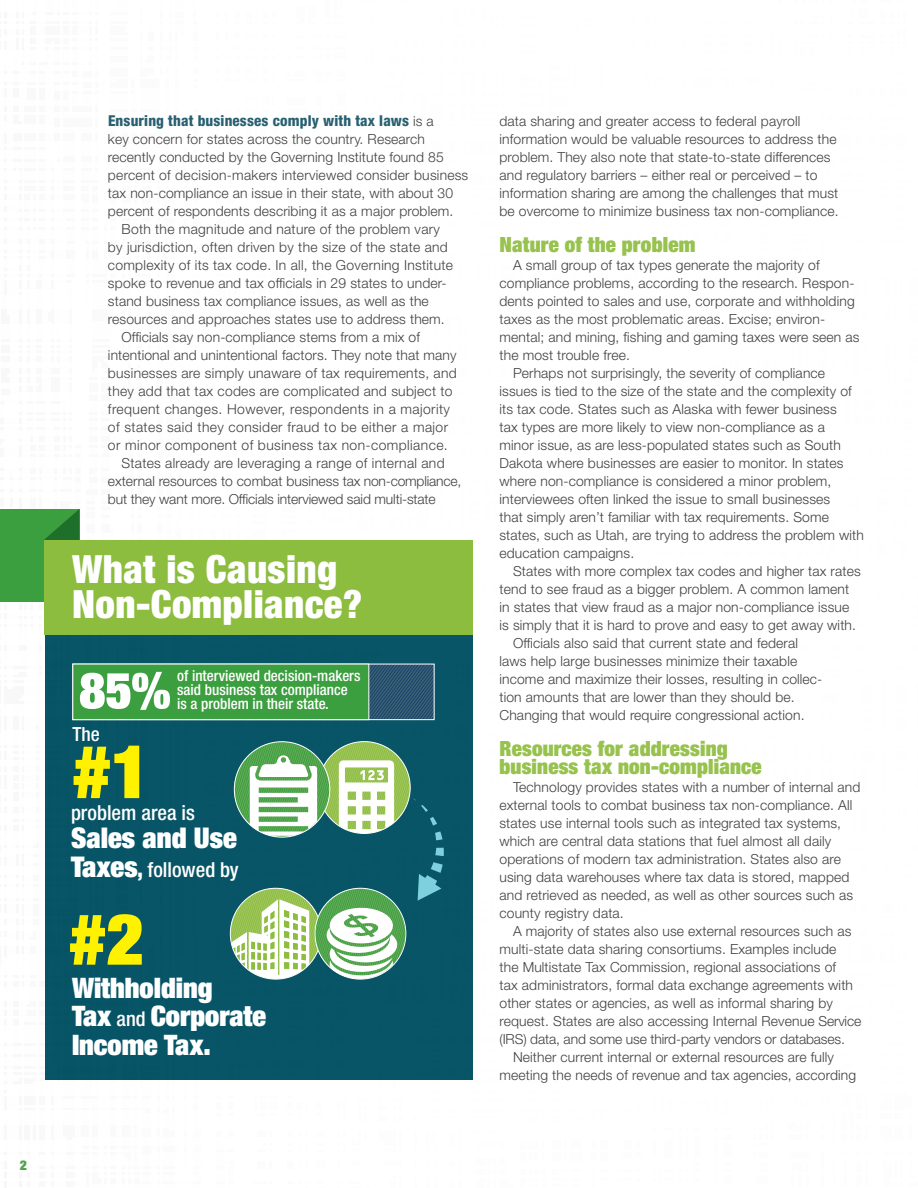
<style>
.page{position:relative;width:918px;height:1188px;background:#fff}
.page>*{position:absolute;margin:0;border:0;box-sizing:border-box;transform-origin:0 0}
.t1{font:900 condensed 74.1px "Helvetica Neue LT Std";color:#fff200}
.t2{font:900 condensed 71.4px "Helvetica Neue LT Std";color:#fff200}
.t3{font:900 condensed 50.25px "Helvetica Neue LT Std";color:#fff}
.t4{font:900 condensed 39px/34.8px "Helvetica Neue LT Std";letter-spacing:.01em;color:#fff}
.t5{font:900 condensed 28.65px "Helvetica Neue LT Std";color:#fff}
.t6{font:900 condensed 28.35px/28.3px "Helvetica Neue LT Std";color:#fff}
.t7{font:900 condensed 21px/18px "Helvetica Neue LT Std";letter-spacing:.01em;color:#97c24e}
.t8{font:500 condensed 20.7px "Helvetica Neue LT Std";color:#fff}
.t9{font:500 condensed 19.5px "Helvetica Neue LT Std";color:#fff}
.t10{font:500 condensed 15.15px/14.4px "Helvetica Neue LT Std";color:#fff}
.t11{font:800 condensed 15px "Helvetica Neue LT Std";letter-spacing:.01em;color:#286071}
.t12{font:300 13.8px/18px "Helvetica Neue LT Std";letter-spacing:.01em;color:#414042}
.t13{font:300 13.8px "Helvetica Neue LT Std";letter-spacing:.03em;color:#414042}
.t14{font:300 13.8px "Helvetica Neue LT Std";letter-spacing:-.01em;color:#414042}
.t15{font:900 condensed 13.5px "Helvetica Neue LT Std";color:#53a54b}
.s1{font-weight:300;font-stretch:normal;font-size:13.8px;color:#414042}
.s2{font-weight:900;font-size:28.65px}
.s3{font-weight:900}
.s4{font-weight:500;font-size:20.4px}
</style>
<div class="page">
<div style="left:45px;top:595px;width:427px;height:485px;background:#075566"></div>
<div style="left:0;top:509px;width:79px;height:92px;background:#3c9f3f"></div>
<svg style="left:44px;top:509px;width:35px;height:31px"></svg>
<div style="left:44px;top:540px;width:428px;height:95px;background:#8cbd3f"></div>
<svg style="left:369px;top:666px;width:63px;height:52px;background:#2e5571"></svg>
<div style="left:72px;top:664px;width:297px;height:56px;background:#3c9f3f;border:1px solid #fff"></div>
<svg style="left:418px;top:862px;width:25px;height:39px"></svg>
<svg style="left:435px;top:848px;width:9px;height:8px"></svg>
<svg style="left:230px;top:888px;width:175px;height:91px"></svg>
<svg style="left:234px;top:742px;width:208px;height:98px"></svg>
<p class="t15" style="left:20px;top:1157px;width:9px">2</p>
<p class="t11" style="left:108px;top:111px;width:327px">Ensuring that businesses comply with tax laws <span class="s1">is a</span></p>
<p class="t12" style="left:108px;top:130px;width:318px">key concern for states across the country. Research</p>
<p class="t12" style="left:108px;top:148px;width:337px">recently conducted by the Governing Institute found 85</p>
<p class="t12" style="left:108px;top:166px;width:362px">percent of decision-makers interviewed consider business</p>
<p class="t12" style="left:108px;top:184px;width:347px">tax non-compliance an issue in their state, with about 30</p>
<p class="t12" style="left:108px;top:202px;width:347px">percent of respondents describing it as a major problem.</p>
<p class="t12" style="left:121px;top:220px;width:320px">Both the magnitude and nature of the problem vary</p>
<p class="t12" style="left:108px;top:238px;width:341px">by jurisdiction, often driven by the size of the state and</p>
<p class="t12" style="left:108px;top:256px;width:347px">complexity of its tax code. In all, the Governing Institute</p>
<p class="t12" style="left:108px;top:274px;width:340px">spoke to revenue and tax officials in 29 states to under-</p>
<p class="t12" style="left:108px;top:292px;width:322px">stand business tax compliance issues, as well as the</p>
<p class="t12" style="left:108px;top:310px;width:338px">resources and approaches states use to address them.</p>
<p class="t12" style="left:121px;top:328px;width:300px">Officials say non-compliance stems from a mix of</p>
<p class="t12" style="left:108px;top:346px;width:350px">intentional and unintentional factors. They note that many</p>
<p class="t12" style="left:108px;top:364px;width:350px">businesses are simply unaware of tax requirements, and</p>
<p class="t12" style="left:108px;top:382px;width:346px">they add that tax codes are complicated and subject to</p>
<p class="t13" style="left:108px;top:401px;width:344px">frequent changes. However, respondents in a majority</p>
<p class="t13" style="left:108px;top:419px;width:342px">of states said they consider fraud to be either a major</p>
<p class="t13" style="left:108px;top:437px;width:341px">or minor component of business tax non-compliance.</p>
<p class="t12" style="left:121px;top:454px;width:325px">States already are leveraging a range of internal and</p>
<p class="t12" style="left:108px;top:472px;width:355px">external resources to combat business tax non-compliance,</p>
<p class="t14" style="left:108px;top:491px;width:329px">but they want more. Officials interviewed said multi-state</p>
<h3 class="t4" style="left:72px;top:551px;width:292px">What is Causing<br>Non-Compliance?</h3>
<p class="t10" style="left:177px;top:668px;width:185px">of interviewed decision-makers said business tax compliance</p>
<h3 class="t3" style="left:79px;top:658px;width:93px">85%</h3>
<p class="t10" style="left:177px;top:696px;width:153px">is a problem in their state.</p>
<h3 class="t9" style="left:72px;top:723px;width:29px">The</h3>
<h1 class="t1" style="left:72px;top:724px;width:79px">#1</h1>
<h3 class="t8" style="left:71px;top:800px;width:125px">problem area is</h3>
<h3 class="t5" style="left:71px;top:820px;width:167px">Sales and Use</h3>
<h3 class="t8" style="left:71px;top:857px;width:169px"><span class="s2">Taxes</span><span class="s3">,</span> followed by</h3>
<h2 class="t2" style="left:69px;top:894px;width:76px">#2</h2>
<h3 class="t6" style="left:72px;top:973px;width:196px">Withholding<br>Tax <span class="s4">and</span> Corporate<br>Income Tax.</h3>
<p class="t12" style="left:499px;top:112px;width:341px">data sharing and greater access to federal payroll information would be valuable resources to address the problem. They also note that state-to-state differences and regulatory barriers – either real or perceived – to information sharing are among the challenges that must be overcome to minimize business tax non-compliance.</p>
<h3 class="t7" style="left:500px;top:235px;width:197px">Nature of the problem</h3>
<p class="t12" style="left:513px;top:256px;width:308px">A small group of tax types generate the majority of</p>
<p class="t12" style="left:499px;top:274px;width:357px">compliance problems, according to the research. Respon-</p>
<p class="t12" style="left:499px;top:292px;width:357px">dents pointed to sales and use, corporate and withholding</p>
<p class="t12" style="left:499px;top:310px;width:327px">taxes as the most problematic areas. Excise; environ-</p>
<p class="t12" style="left:499px;top:328px;width:361px">mental; and mining, fishing and gaming taxes were seen as</p>
<p class="t12" style="left:499px;top:346px;width:132px">the most trouble free.</p>
<p class="t12" style="left:513px;top:364px;width:314px">Perhaps not surprisingly, the severity of compliance</p>
<p class="t12" style="left:499px;top:382px;width:354px">issues is tied to the size of the state and the complexity of</p>
<p class="t12" style="left:499px;top:400px;width:339px">its tax code. States such as Alaska with fewer business</p>
<p class="t12" style="left:499px;top:418px;width:327px">tax types are more likely to view non-compliance as a</p>
<p class="t12" style="left:499px;top:436px;width:343px">minor issue, as are less-populated states such as South</p>
<p class="t12" style="left:499px;top:454px;width:346px">Dakota where businesses are easier to monitor. In states</p>
<p class="t12" style="left:499px;top:472px;width:333px">where non-compliance is considered a minor problem,</p>
<p class="t12" style="left:499px;top:490px;width:332px">interviewees often linked the issue to small businesses</p>
<p class="t12" style="left:499px;top:508px;width:331px">that simply aren’t familiar with tax requirements. Some</p>
<p class="t12" style="left:499px;top:526px;width:366px">states, such as Utah, are trying to address the problem with</p>
<p class="t12" style="left:499px;top:544px;width:136px">education campaigns.</p>
<p class="t12" style="left:513px;top:562px;width:349px">States with more complex tax codes and higher tax rates</p>
<p class="t12" style="left:499px;top:580px;width:351px">tend to see fraud as a bigger problem. A common lament</p>
<p class="t12" style="left:499px;top:598px;width:351px">in states that view fraud as a major non-compliance issue</p>
<p class="t12" style="left:499px;top:616px;width:358px">is simply that it is hard to prove and easy to get away with.</p>
<p class="t12" style="left:513px;top:634px;width:286px">Officials also said that current state and federal</p>
<p class="t12" style="left:499px;top:652px;width:299px">laws help large businesses minimize their taxable</p>
<p class="t12" style="left:499px;top:670px;width:324px">income and maximize their losses, resulting in collec-</p>
<p class="t12" style="left:499px;top:688px;width:297px">tion amounts that are lower than they should be.</p>
<p class="t12" style="left:499px;top:706px;width:307px">Changing that would require congressional action.</p>
<h3 class="t7" style="left:500px;top:739px;width:264px">Resources for addressing business tax non-compliance</h3>
<p class="t12" style="left:499px;top:778px;width:362px;text-indent:14px">Technology provides states with a number of internal and external tools to combat business tax non-compliance. All states use internal tools such as integrated tax systems, which are central data stations that fuel almost all daily operations of modern tax administration. States also are using data warehouses where tax data is stored, mapped and retrieved as needed, as well as other sources such as county registry data.</p>
<p class="t12" style="left:513px;top:922px;width:340px">A majority of states also use external resources such as</p>
<p class="t12" style="left:499px;top:940px;width:339px">multi-state data sharing consortiums. Examples include</p>
<p class="t12" style="left:499px;top:958px;width:338px">the Multistate Tax Commission, regional associations of</p>
<p class="t12" style="left:499px;top:976px;width:355px">tax administrators, formal data exchange agreements with</p>
<p class="t12" style="left:499px;top:994px;width:335px">other states or agencies, as well as informal sharing by</p>
<p class="t12" style="left:499px;top:1012px;width:363px">request. States are also accessing Internal Revenue Service</p>
<p class="t14" style="left:499px;top:1031px;width:347px">(IRS) data, and some use third-party vendors or databases.</p>
<p class="t12" style="left:513px;top:1048px;width:322px">Neither current internal or external resources are fully</p>
<p class="t12" style="left:499px;top:1066px;width:358px">meeting the needs of revenue and tax agencies, according</p>
</div>
